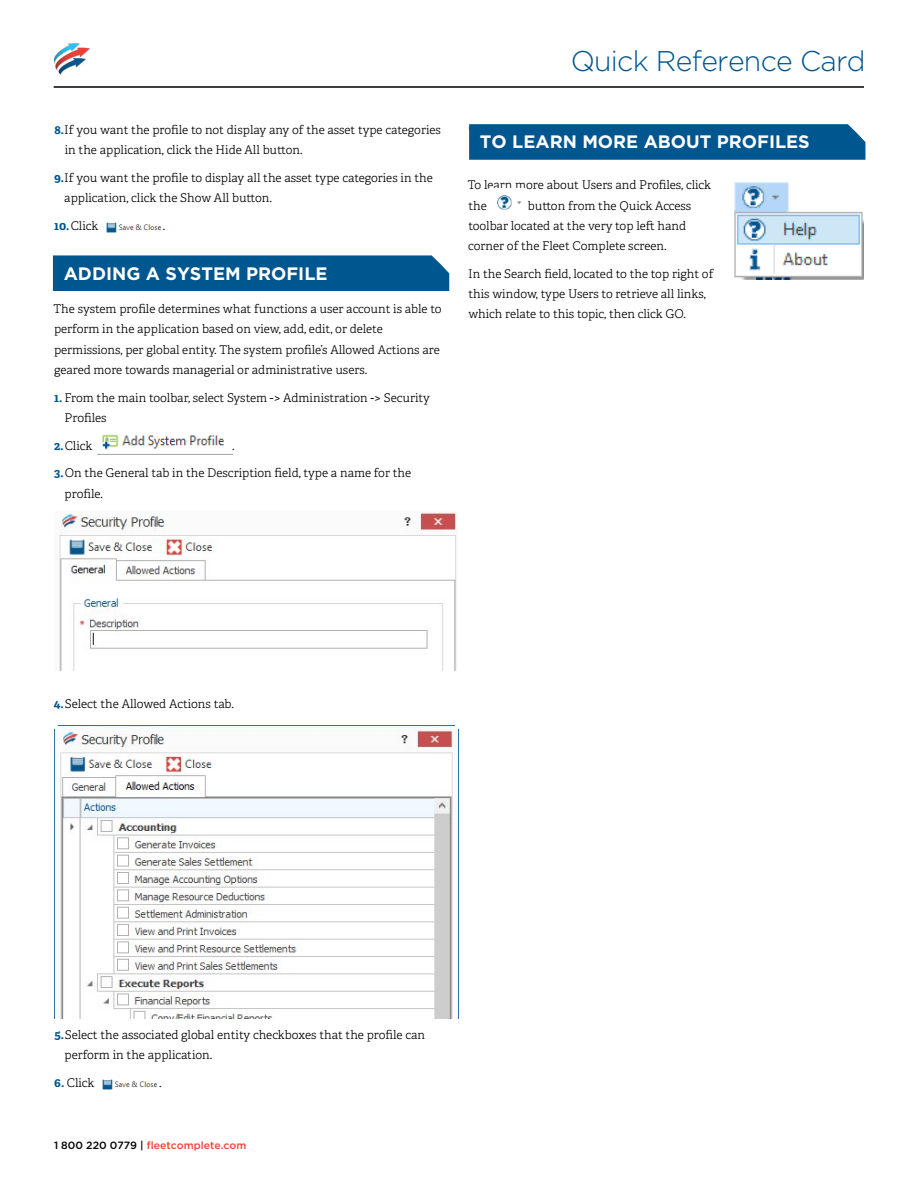
<style>
.page{position:relative;width:918px;height:1188px;background:#fff}
.page>*{position:absolute;margin:0;border:0;box-sizing:border-box;transform-origin:0 0}
.t1{font:300 28.5px "Gotham";letter-spacing:-.025em;color:#00548f}
.t2{font:700 18px "Gotham";color:#fff}
.t3{font:300 12px/20.2px "Adelle";color:#000}
.t4{font:700 12px "Adelle";color:#00558f}
.t5{font:500 10.5px "Gotham";color:#ef4138}
.s1{font-weight:700;color:#00558f}
.s2{color:#000}
</style>
<div class="page">
<hr style="left:54px;top:86px;width:810px;height:2px;background:#000">
<img style="left:54px;top:43px;width:36px;height:33px">
<img style="left:106px;top:222px;width:56px;height:11px">
<img style="left:102px;top:434px;width:122px;height:16px">
<img style="left:102px;top:1079px;width:56px;height:11px">
<img style="left:497px;top:195px;width:25px;height:15px">
<div style="left:53px;top:255px;width:396px;height:36px;background:#00568f"></div>
<svg style="left:469px;top:124px;width:396px;height:36px;background:#055991"></svg>
<img style="left:54px;top:512px;width:403px;height:158px">
<img style="left:54px;top:725px;width:404px;height:293px">
<img style="left:734px;top:182px;width:130px;height:97px">
<p class="t3" style="left:65px;top:120px;width:378px;text-indent:-10px"><span class="s1">8.</span>If you want the profile to not display any of the asset type categories in the application, click the Hide All button.</p>
<p class="t3" style="left:64px;top:168px;width:370px;text-indent:-10px"><span class="s1">9.</span>If you want the profile to display all the asset type categories in the application, click the Show All button.</p>
<p class="t3" style="left:54px;top:216px;width:46px"><span class="s1">10.</span>Click</p>
<p class="t3" style="left:163px;top:216px;width:4px">.</p>
<h2 class="t2" style="left:64px;top:263px;width:265px">ADDING A SYSTEM PROFILE</h2>
<p class="t3" style="left:54px;top:299px;width:389px">The system profile determines what functions a user account is able to perform in the application based on view, add, edit, or delete permissions, per global entity. The system profile’s Allowed Actions are geared more towards managerial or administrative users.</p>
<p class="t3" style="left:65px;top:387px;width:367px;text-indent:-10px"><span class="s1">1.</span> From the main toolbar, select System -&gt; Administration -&gt; Security<br>Profiles</p>
<p class="t3" style="left:54px;top:435px;width:39px"><span class="s1">2.</span>Click</p>
<p class="t3" style="left:232px;top:436px;width:4px">.</p>
<p class="t3" style="left:65px;top:463px;width:348px;text-indent:-10px"><span class="s1">3.</span>On the General tab in the Description field, type a name for the profile.</p>
<h1 class="t1" style="left:571px;top:45px;width:296px">Quick Reference Card</h1>
<p class="t4" style="left:469px;top:122px;width:10px">7.</p>
<h2 class="t2" style="left:480px;top:132px;width:331px">TO LEARN MORE ABOUT PROFILES</h2>
<p class="t3" style="left:468px;top:175px;width:245px">To learn more about Users and Profiles, click the</p>
<p class="t3" style="left:468px;top:196px;width:225px;text-indent:60px">button from the Quick Access toolbar located at the very top left hand corner of the Fleet Complete screen.</p>
<p class="t3" style="left:468px;top:264px;width:247px">In the Search field, located to the top right of this window, type Users to retrieve all links, which relate to this topic, then click GO.</p>
<p class="t3" style="left:54px;top:694px;width:182px"><span class="s1">4.</span>Select the Allowed Actions tab.</p>
<p class="t3" style="left:65px;top:1025px;width:362px;text-indent:-10px"><span class="s1">5.</span>Select the associated global entity checkboxes that the profile can perform in the application.</p>
<p class="t3" style="left:54px;top:1073px;width:42px"><span class="s1">6.</span> Click</p>
<p class="t3" style="left:159px;top:1073px;width:4px">.</p>
<p class="t5" style="left:54px;top:1139px;width:194px"><span class="s2">1 800 220 0779 |</span> fleetcomplete.com</p>
</div>
